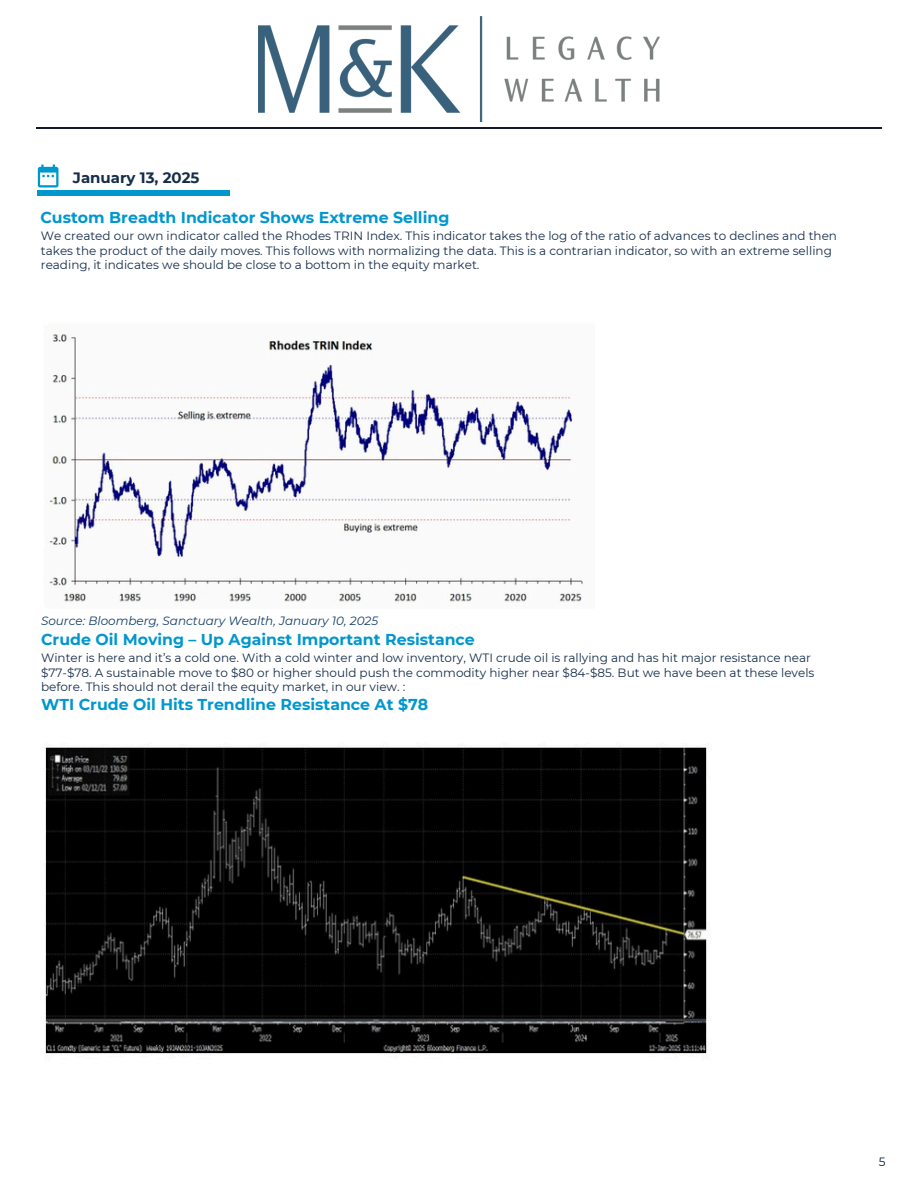
<style>
.page{position:relative;width:918px;height:1188px;background:#fff}
.page>*{position:absolute;margin:0;border:0;box-sizing:border-box;transform-origin:0 0}
.t1{font:700 15.75px "Montserrat";color:#0097ce}
.t2{font:700 15px "Montserrat";color:#162d4a}
.t3{font:12px/14.7px "Montserrat";color:#152d4a}
.t4{font:italic 12px "Montserrat";color:#123e68}
.t5{font:12px "Montserrat";color:#00182f}
</style>
<div class="page">
<svg style="left:38px;top:165px;width:21px;height:23px"></svg>
<hr style="left:38px;top:191px;width:192px;height:4px;background:#0097ce">
<hr style="left:36px;top:127px;width:846px;height:2px;background:#121b2e">
<img style="left:49px;top:334px;width:534px;height:269px">
<img style="left:45px;top:745px;width:664px;height:309px">
<img style="left:259px;top:17px;width:400px;height:105px">
<p class="t2" style="left:73px;top:168px;width:128px">January 13, 2025</p>
<p class="t1" style="left:40px;top:207px;width:410px">Custom Breadth Indicator Shows Extreme Selling</p>
<p class="t3" style="left:41px;top:228px;width:798px">We created our own indicator called the Rhodes TRIN Index. This indicator takes the log of the ratio of advances to declines and then takes the product of the daily moves. This follows with normalizing the data. This is a contrarian indicator, so with an extreme selling reading, it indicates we should be close to a bottom in the equity market.</p>
<p class="t4" style="left:41px;top:613px;width:339px">Source: Bloomberg, Sanctuary Wealth, January 10, 2025</p>
<h1 class="t1" style="left:41px;top:630px;width:435px">Crude Oil Moving – Up Against Important Resistance</h1>
<h1 class="t3" style="left:41px;top:650px;width:775px">Winter is here and it’s a cold one. With a cold winter and low inventory, WTI crude oil is rallying and has hit major resistance near $77-$78. A sustainable move to $80 or higher should push the commodity higher near $84-$85. But we have been at these levels before. This should not derail the equity market, in our view. :</h1>
<p class="t1" style="left:41px;top:695px;width:389px">WTI Crude Oil Hits Trendline Resistance At $78</p>
<p class="t5" style="left:879px;top:1155px;width:8px">5</p>
</div>
